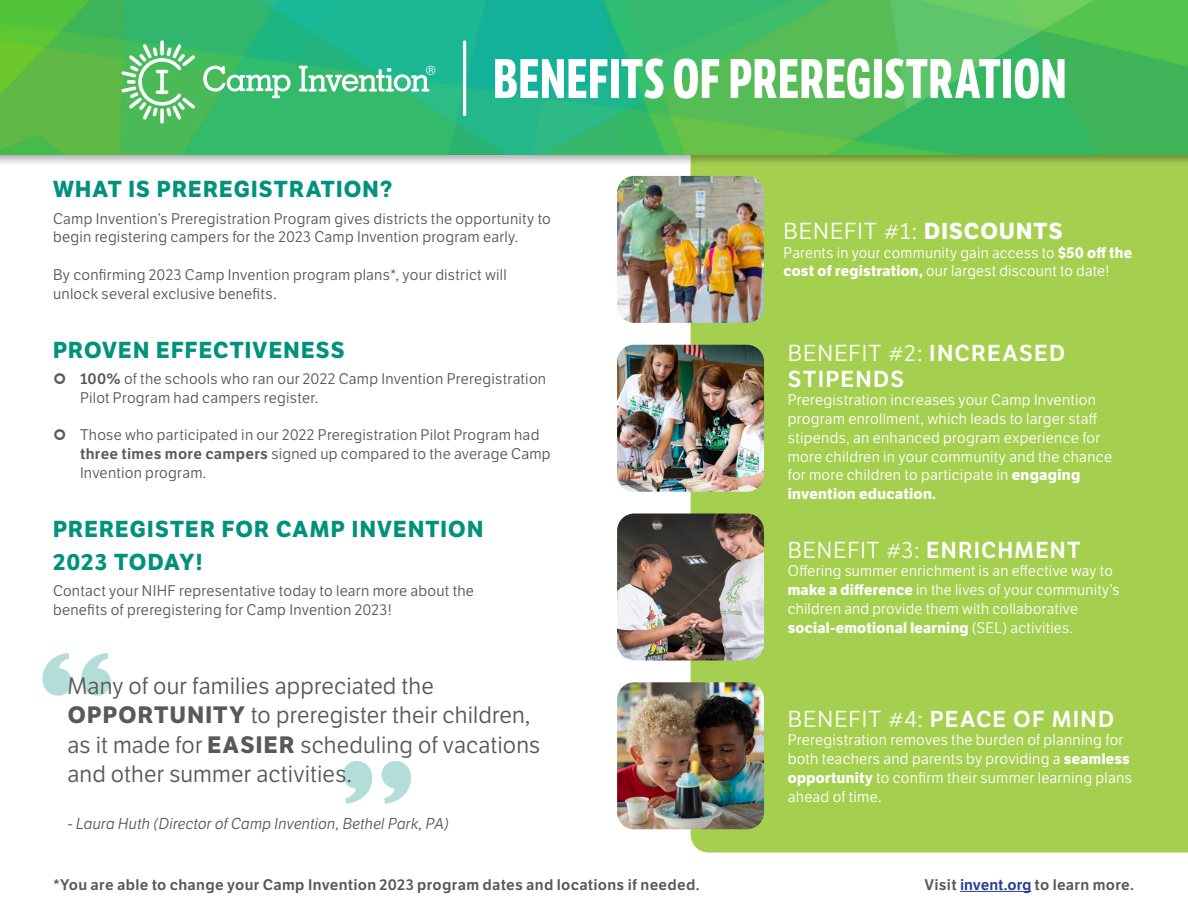
<style>
.page{position:relative;width:1188px;height:918px;background:#fff}
.page>*{position:absolute;margin:0;border:0;box-sizing:border-box;transform-origin:0 0}
.t1{font:700 54px "LFT Etica Compressed";letter-spacing:.015em;color:#fff}
.t2{font:23.1px/29.5px "LFT Etica";letter-spacing:.005em;color:#58595b}
.t3{font:700 22.5px/33px "LFT Etica";letter-spacing:.055em;color:#00927c}
.t4{font:22.5px "LFT Etica";letter-spacing:.05em;color:#fff}
.t5{font:22.5px "LFT Etica SB";letter-spacing:.055em;color:#fff}
.t6{font:italic 15.3px "LFT Etica";letter-spacing:.015em;color:#58595b}
.t7{font:15px/18.8px "LFT Etica";letter-spacing:.02em;color:#fff}
.t8{font:15px/18.8px "LFT Etica";letter-spacing:.02em;color:#58595b}
.t9{font:15px "LFT Etica SB";letter-spacing:.02em;color:#58595b}
.s1{font-family:"LFT Etica SB"}
.s2{font-weight:700}
.s3{font-family:"LFT Etica"}
.s4{color:#25408f}
</style>
<div class="page">
<div style="left:691px;top:167px;width:497px;height:686px;background:#a5cf4f"></div>
<div style="left:0;top:0;width:1188px;height:167px;background:#000;opacity:.33"></div>
<img style="left:0;top:0;width:1188px;height:154px">
<svg style="left:203px;top:66px;width:88px;height:32px"></svg>
<svg style="left:299px;top:66px;width:136px;height:26px"></svg>
<svg style="left:160px;top:40px;width:4px;height:15px"></svg>
<svg style="left:160px;top:108px;width:4px;height:16px"></svg>
<svg style="left:121px;top:44px;width:74px;height:76px"></svg>
<hr style="left:463px;top:42px;width:3px;height:73px;background:#fff">
<img style="left:617px;top:176px;width:147px;height:147px">
<img style="left:617px;top:345px;width:147px;height:147px">
<img style="left:617px;top:514px;width:147px;height:146px">
<img style="left:617px;top:682px;width:147px;height:147px">
<svg style="left:42px;top:653px;width:69px;height:43px"></svg>
<svg style="left:342px;top:761px;width:69px;height:43px"></svg>
<hr style="left:960px;top:891px;width:71px;height:1px;background:#25408f">
<h1 class="t1" style="left:493px;top:47px;width:575px">BENEFITS OF PREREGISTRATION</h1>
<h3 class="t3" style="left:53px;top:173px;width:341px">WHAT IS PREREGISTRATION?</h3>
<p class="t8" style="left:53px;top:209px;width:499px">Camp Invention’s Preregistration Program gives districts the opportunity to begin registering campers for the 2023 Camp Invention program early.</p>
<p class="t8" style="left:53px;top:266px;width:455px">By confirming 2023 Camp Invention program plans*, your district will unlock several exclusive benefits.</p>
<h3 class="t3" style="left:53px;top:334px;width:293px">PROVEN EFFECTIVENESS</h3>
<p class="t8" style="left:80px;top:370px;width:468px"><span class="s1">100%</span> of the schools who ran our 2022 Camp Invention Preregistration<br>Pilot Program had campers register.</p>
<p class="t8" style="left:80px;top:426px;width:472px">Those who participated in our 2022 Preregistration Pilot Program had <span class="s1">three times more campers</span> signed up compared to the average Camp<br>Invention program.</p>
<h3 class="t3" style="left:53px;top:513px;width:432px">PREREGISTER FOR CAMP INVENTION<br>2023 TODAY!</h3>
<p class="t8" style="left:53px;top:582px;width:422px">Contact your NIHF representative today to learn more about the benefits of preregistering for Camp Invention 2023!</p>
<h2 class="t2" style="left:67px;top:672px;width:475px">Many of our families appreciated the <span class="s2">OPPORTUNITY</span> to preregister their children, as it made for <span class="s2">EASIER</span> scheduling of vacations and other summer activities.</h2>
<p class="t6" style="left:68px;top:815px;width:383px">- Laura Huth (Director of Camp Invention, Bethel Park, PA)</p>
<p class="t9" style="left:53px;top:876px;width:648px">*You are able to change your Camp Invention 2023 program dates and locations if needed.</p>
<h3 class="t4" style="left:783px;top:218px;width:281px">BENEFIT #1: <span class="s2">DISCOUNTS</span></h3>
<p class="t7" style="left:783px;top:243px;width:350px">Parents in your community gain access to <span class="s2">$50 off the cost of registration,</span> our largest discount to date!</p>
<h3 class="t4" style="left:788px;top:340px;width:279px">BENEFIT #2: <span class="s1">INCREASED</span></h3>
<h3 class="t5" style="left:788px;top:365px;width:118px">STIPENDS</h3>
<p class="t7" style="left:788px;top:391px;width:326px">Preregistration increases your Camp Invention program enrollment, which leads to larger staff stipends, an enhanced program experience for more children in your community and the chance for more children to participate in <span class="s2">engaging invention education.</span></p>
<h3 class="t4" style="left:788px;top:537px;width:294px">BENEFIT #3: <span class="s1">ENRICHMENT</span></h3>
<p class="t7" style="left:788px;top:562px;width:333px">Offering summer enrichment is an effective way to <span class="s2">make a difference</span> in the lives of your community’s children and provide them with collaborative <span class="s2">social-emotional learning</span> (SEL) activities.</p>
<h3 class="t5" style="left:788px;top:705px;width:328px"><span class="s3">BENEFIT #4:</span> PEACE OF MIND</h3>
<p class="t7" style="left:788px;top:731px;width:346px">Preregistration removes the burden of planning for both teachers and parents by providing a <span class="s2">seamless opportunity</span> to confirm their summer learning plans ahead of time.</p>
<p class="t9" style="left:925px;top:876px;width:211px">Visit <span class="s4">invent.org</span> to learn more.</p>
</div>
